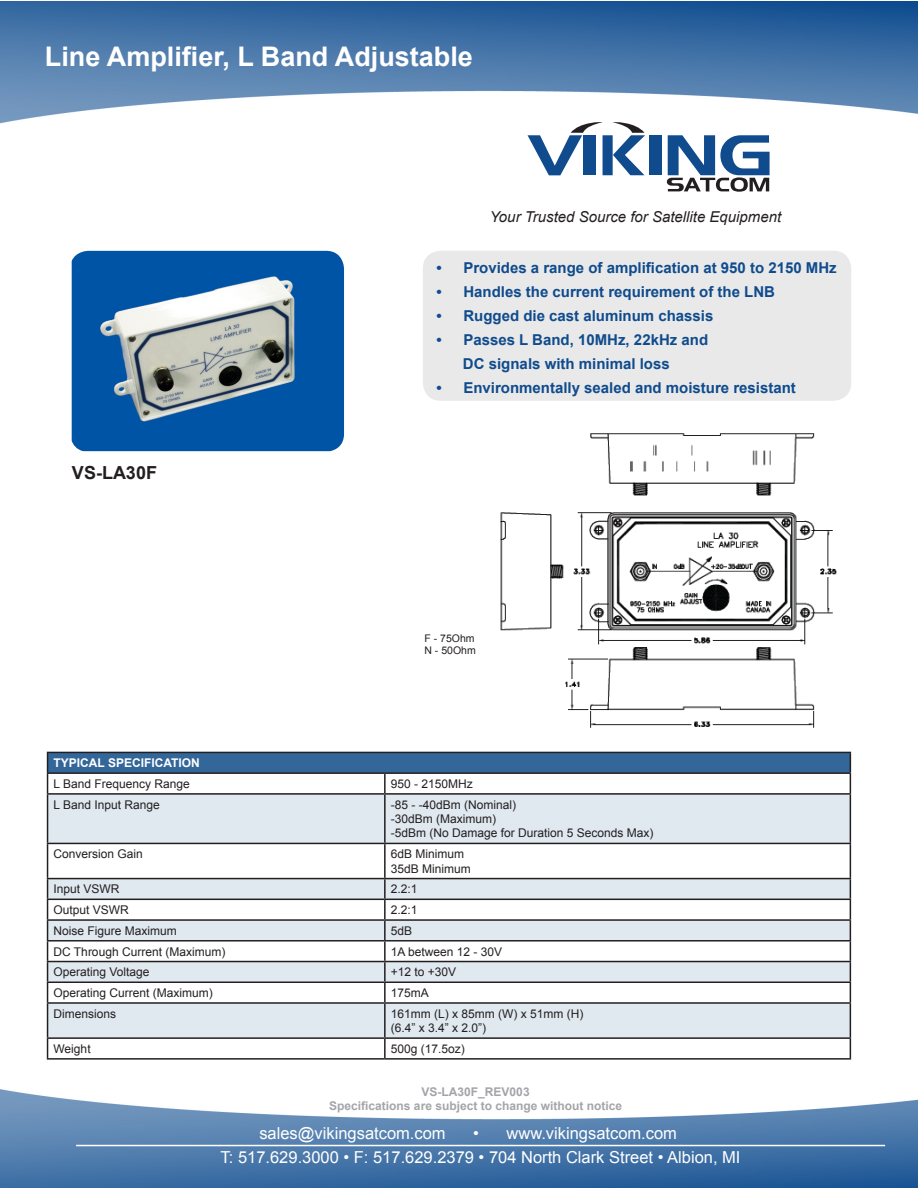
<style>
.page{position:relative;width:918px;height:1188px;background:#fff}
.page>*{position:absolute;margin:0;border:0;box-sizing:border-box;transform-origin:0 0}
.t1{font:700 27px "Arial";color:#fff}
.t2{font:700 18px "Arial";color:#231f20}
.t3{font:16.5px "Arial";color:#fff}
.t4{font:700 15px "Arial";color:#0f4b8d}
.t5{font:italic 15px "Arial";color:#231f20}
.t6{font:12px "Arial";color:#231f20}
.t7{font:700 12px "Arial";color:#a4a5a9}
.t8{font:700 12px "Arial";color:#fff}
.t9{font:10.5px "Arial";color:#231f20}
</style>
<div class="page">
<div style="left:423px;top:251px;width:428px;height:150px;background:#e9e9e9;border-radius:18px"></div>
<img style="left:0;top:1px;width:918px;height:123px">
<img style="left:0;top:1089px;width:918px;height:99px">
<div style="left:649px;top:135px;width:12px;height:40px;background:#0f4b8d"></div>
<svg style="left:528px;top:122px;width:117px;height:53px"></svg>
<svg style="left:667px;top:135px;width:103px;height:57px"></svg>
<hr style="left:76px;top:1145px;width:809px;height:1px;background:#fff">
<img style="left:72px;top:251px;width:272px;height:200px">
<div style="left:48px;top:752px;width:802px;height:21px;background:#369"></div>
<svg style="left:48px;top:795px;width:802px;height:242px;fill:#e0e8f0"></svg>
<hr style="left:47px;top:752px;width:338px;height:1px;background:#231f20">
<hr style="left:385px;top:752px;width:466px;height:1px;background:#231f20">
<hr style="left:47px;top:772px;width:338px;height:2px;background:#231f20">
<svg style="left:47px;top:753px;width:1px;height:40px"></svg>
<hr style="left:385px;top:772px;width:466px;height:2px;background:#231f20">
<svg style="left:384px;top:774px;width:2px;height:19px"></svg>
<svg style="left:850px;top:753px;width:1px;height:40px"></svg>
<hr style="left:47px;top:793px;width:338px;height:2px;background:#231f20">
<hr style="left:47px;top:795px;width:1px;height:48px;background:#231f20">
<hr style="left:385px;top:793px;width:466px;height:2px;background:#231f20">
<hr style="left:384px;top:795px;width:2px;height:48px;background:#231f20">
<hr style="left:850px;top:795px;width:1px;height:48px;background:#231f20">
<hr style="left:47px;top:843px;width:338px;height:1px;background:#231f20">
<hr style="left:47px;top:844px;width:1px;height:34px;background:#231f20">
<hr style="left:385px;top:843px;width:466px;height:1px;background:#231f20">
<hr style="left:384px;top:844px;width:2px;height:34px;background:#231f20">
<hr style="left:850px;top:844px;width:1px;height:34px;background:#231f20">
<hr style="left:47px;top:878px;width:338px;height:1px;background:#231f20">
<hr style="left:385px;top:878px;width:466px;height:1px;background:#231f20">
<hr style="left:384px;top:879px;width:2px;height:20px;background:#231f20">
<hr style="left:47px;top:899px;width:338px;height:1px;background:#231f20">
<hr style="left:385px;top:899px;width:466px;height:1px;background:#231f20">
<hr style="left:47px;top:919px;width:338px;height:2px;background:#231f20">
<hr style="left:385px;top:919px;width:466px;height:2px;background:#231f20">
<hr style="left:47px;top:940px;width:338px;height:2px;background:#231f20">
<hr style="left:385px;top:940px;width:466px;height:2px;background:#231f20">
<svg style="left:384px;top:900px;width:2px;height:61px"></svg>
<hr style="left:47px;top:961px;width:338px;height:1px;background:#231f20">
<hr style="left:385px;top:961px;width:466px;height:1px;background:#231f20">
<hr style="left:384px;top:962px;width:2px;height:20px;background:#231f20">
<hr style="left:47px;top:982px;width:338px;height:1px;background:#231f20">
<svg style="left:47px;top:879px;width:1px;height:123px"></svg>
<hr style="left:385px;top:982px;width:466px;height:1px;background:#231f20">
<svg style="left:384px;top:983px;width:2px;height:19px"></svg>
<svg style="left:850px;top:879px;width:1px;height:123px"></svg>
<hr style="left:47px;top:1002px;width:338px;height:2px;background:#231f20">
<hr style="left:47px;top:1004px;width:1px;height:33px;background:#231f20">
<hr style="left:385px;top:1002px;width:466px;height:2px;background:#231f20">
<hr style="left:384px;top:1004px;width:2px;height:33px;background:#231f20">
<hr style="left:850px;top:1004px;width:1px;height:33px;background:#231f20">
<hr style="left:47px;top:1037px;width:338px;height:2px;background:#231f20">
<svg style="left:47px;top:1039px;width:1px;height:19px"></svg>
<hr style="left:385px;top:1037px;width:466px;height:2px;background:#231f20">
<svg style="left:384px;top:1039px;width:2px;height:19px"></svg>
<svg style="left:850px;top:1039px;width:1px;height:19px"></svg>
<hr style="left:47px;top:1058px;width:338px;height:2px;background:#231f20">
<hr style="left:385px;top:1058px;width:466px;height:2px;background:#231f20">
<img style="left:500px;top:433px;width:337px;height:295px">
<div style="left:642px;top:528px;width:44px;height:28px;background:#fff"></div>
<p class="t1" style="left:45px;top:39px;width:430px">Line Amplifier, L Band Adjustable</p>
<p class="t5" style="left:490px;top:207px;width:293px">Your Trusted Source for Satellite Equipment</p>
<p class="t2" style="left:72px;top:460px;width:87px">VS-LA30F</p>
<p class="t4" style="left:436px;top:257px;width:402px">• Provides a range of amplification at 950 to 2150 MHz</p>
<p class="t4" style="left:436px;top:281px;width:340px">• Handles the current requirement of the LNB</p>
<p class="t4" style="left:436px;top:305px;width:279px">• Rugged die cast aluminum chassis</p>
<p class="t4" style="left:436px;top:329px;width:273px">• Passes L Band, 10MHz, 22kHz and</p>
<p class="t4" style="left:436px;top:377px;width:361px">• Environmentally sealed and moisture resistant</p>
<p class="t4" style="left:463px;top:353px;width:208px">DC signals with minimal loss</p>
<p class="t9" style="left:424px;top:631px;width:52px">F - 75Ohm</p>
<p class="t9" style="left:424px;top:644px;width:53px">N - 50Ohm</p>
<p class="t8" style="left:54px;top:755px;width:148px">TYPICAL SPECIFICATION</p>
<p class="t6" style="left:54px;top:776px;width:138px">L Band Frequency Range</p>
<p class="t6" style="left:391px;top:776px;width:84px">950 - 2150MHz</p>
<p class="t6" style="left:54px;top:797px;width:108px">L Band Input Range</p>
<p class="t6" style="left:391px;top:797px;width:127px">-85 - -40dBm (Nominal)</p>
<p class="t6" style="left:391px;top:811px;width:107px">-30dBm (Maximum)</p>
<p class="t6" style="left:391px;top:825px;width:264px">-5dBm (No Damage for Duration 5 Seconds Max)</p>
<p class="t6" style="left:54px;top:846px;width:91px">Conversion Gain</p>
<p class="t6" style="left:391px;top:846px;width:75px">6dB Minimum</p>
<p class="t6" style="left:391px;top:861px;width:82px">35dB Minimum</p>
<p class="t6" style="left:54px;top:881px;width:68px">Input VSWR</p>
<p class="t6" style="left:391px;top:881px;width:28px">2.2:1</p>
<p class="t6" style="left:54px;top:902px;width:77px">Output VSWR</p>
<p class="t6" style="left:391px;top:902px;width:28px">2.2:1</p>
<p class="t6" style="left:54px;top:923px;width:125px">Noise Figure Maximum</p>
<p class="t6" style="left:391px;top:923px;width:23px">5dB</p>
<p class="t6" style="left:54px;top:943px;width:173px">DC Through Current (Maximum)</p>
<p class="t6" style="left:391px;top:943px;width:113px">1A between 12 - 30V</p>
<p class="t6" style="left:54px;top:964px;width:98px">Operating Voltage</p>
<p class="t6" style="left:391px;top:964px;width:67px">+12 to +30V</p>
<p class="t6" style="left:54px;top:985px;width:161px">Operating Current (Maximum)</p>
<p class="t6" style="left:391px;top:985px;width:40px">175mA</p>
<p class="t6" style="left:54px;top:1006px;width:64px">Dimensions</p>
<p class="t6" style="left:391px;top:1006px;width:194px">161mm (L) x 85mm (W) x 51mm (H)</p>
<p class="t6" style="left:391px;top:1020px;width:97px">(6.4” x 3.4” x 2.0”)</p>
<p class="t6" style="left:54px;top:1041px;width:39px">Weight</p>
<p class="t6" style="left:391px;top:1041px;width:76px">500g (17.5oz)</p>
<p class="t7" style="left:422px;top:1084px;width:110px">VS-LA30F_REV003</p>
<p class="t7" style="left:329px;top:1098px;width:294px">Specifications are subject to change without notice</p>
<p class="t3" style="left:259px;top:1122px;width:188px">sales@vikingsatcom.com</p>
<p class="t3" style="left:473px;top:1122px;width:205px">• www.vikingsatcom.com</p>
<p class="t3" style="left:221px;top:1147px;width:521px">T: 517.629.3000 • F: 517.629.2379 • 704 North Clark Street • Albion, MI</p>
</div>
